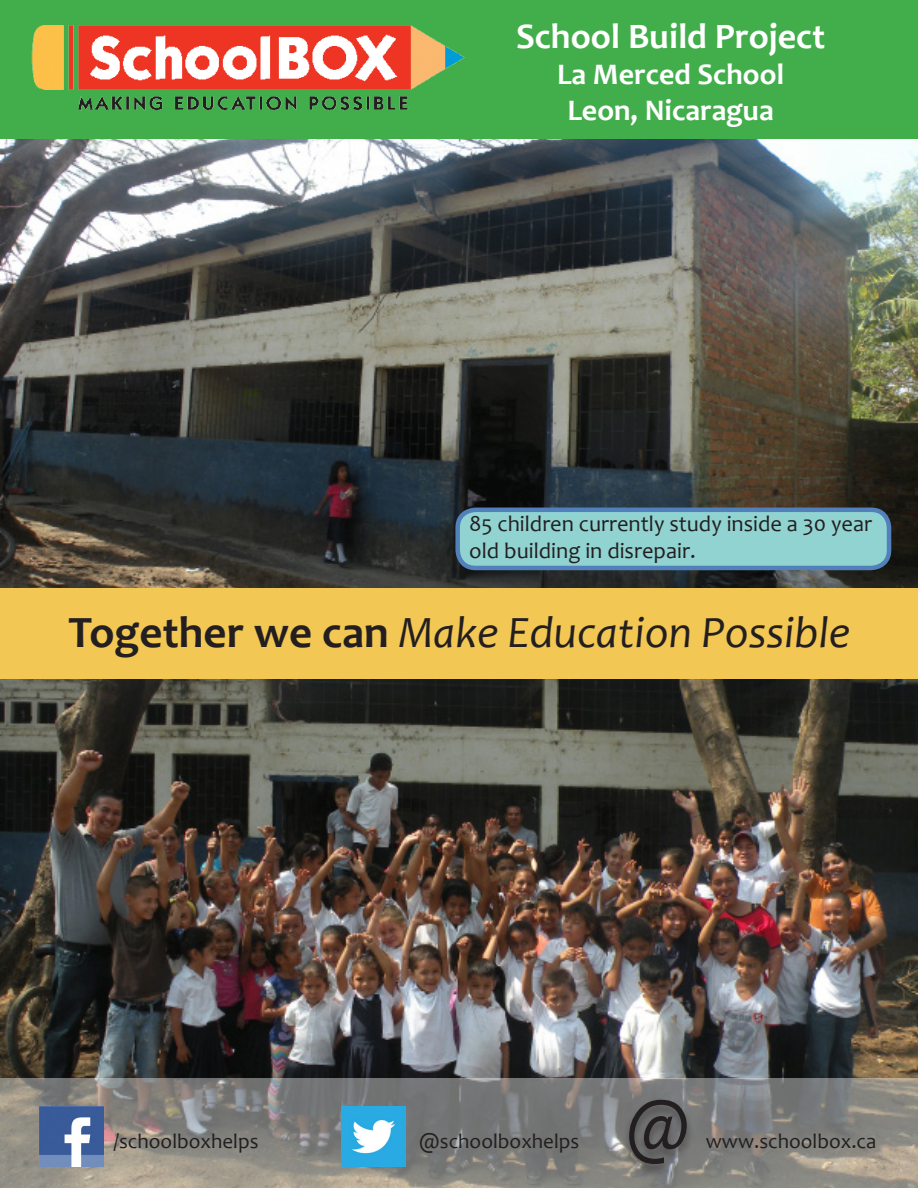
<style>
.page{position:relative;width:918px;height:1188px;background:#fff}
.page>*{position:absolute;margin:0;border:0;box-sizing:border-box;transform-origin:0 0}
.t1{font:italic 67.5px "Candara";color:#231f20}
.t2{font:italic 45px "Candara";color:#231f20}
.t3{font:700 36px "Candara";color:#fff}
.t4{font:700 30px "Candara";color:#fff}
.t5{font:22.5px/27px "Candara";color:#231f20}
.t6{font:21px "Candara";color:#231f20}
.s1{font-weight:700;font-style:normal}
</style>
<div class="page">
<img style="left:0;top:679px;width:918px;height:400px">
<img style="left:0;top:138px;width:918px;height:450px">
<div style="left:0;top:0;width:918px;height:138px;background:#42ae4b"></div>
<div style="left:0;top:588px;width:918px;height:91px;background:#f2c753"></div>
<div style="left:458px;top:510px;width:431px;height:58px;background:#90d3d1;border-radius:18px"></div>
<div style="left:455px;top:508px;width:436px;height:62px;border:4px solid #5280ba;border-radius:18px"></div>
<img style="left:31px;top:25px;width:434px;height:86px">
<svg style="left:0;top:1079px;width:918px;height:109px;background:#888681"></svg>
<img style="left:39px;top:1106px;width:64px;height:60px">
<img style="left:341px;top:1106px;width:64px;height:60px">
<div style="left:621px;top:1098px;width:74px;height:81px;background:#231f20;opacity:.5"></div>
<p class="t3" style="left:516px;top:14px;width:311px">School Build Project</p>
<p class="t4" style="left:557px;top:55px;width:229px">La Merced School</p>
<p class="t4" style="left:567px;top:91px;width:208px">Leon, Nicaragua</p>
<p class="t5" style="left:469px;top:510px;width:404px">85 children currently study inside a 30 year old building in disrepair.</p>
<p class="t2" style="left:69px;top:604px;width:783px"><span class="s1">Together we can</span> Make Education Possible</p>
<p class="t6" style="left:114px;top:1128px;width:147px">/schoolboxhelps</p>
<p class="t6" style="left:419px;top:1128px;width:162px">@schoolboxhelps</p>
<p class="t1" style="left:626px;top:1084px;width:66px">@</p>
<p class="t6" style="left:706px;top:1128px;width:172px">www.schoolbox.ca</p>
</div>
